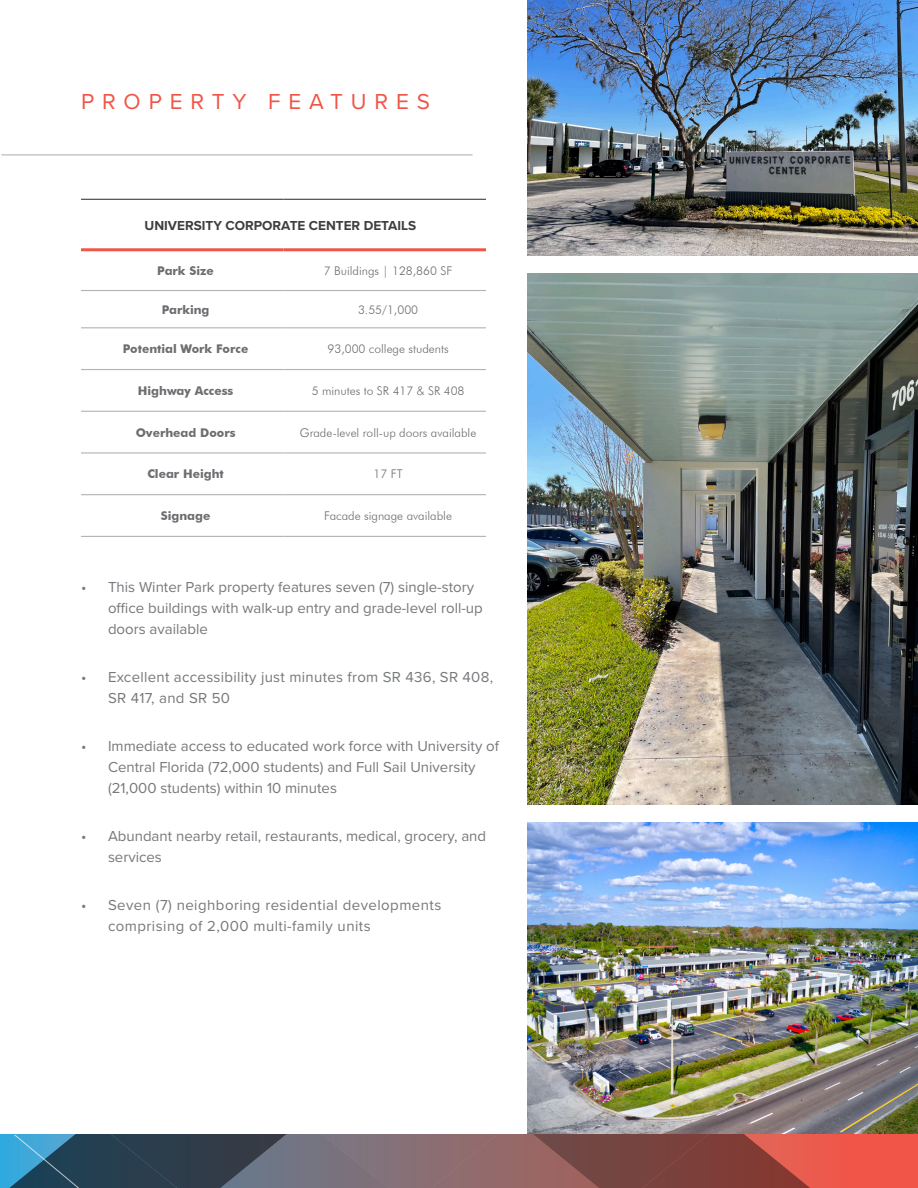
<style>
.page{position:relative;width:918px;height:1188px;background:#fff}
.page>*{position:absolute;margin:0;border:0;box-sizing:border-box;transform-origin:0 0}
.Heading{font:22.5px "Proxima Nova";letter-spacing:.35em;color:#f05547}
.t1{font:15px/21px "Proxima Nova";color:#76787b}
.t2{font:15px/21px "Proxima Nova";letter-spacing:.03em;color:#76787b}
.t3{font:15px/21px "Proxima Nova";letter-spacing:.02em;color:#76787b}
.Table_Header{font:700 13.5px "Proxima Nova";color:#3e3e3f}
.Table_Content{font:300 12px "Futura BT";color:#6c6d70}
.Bold_Table_Content{font:700 12px "Futura BT";color:#6c6d70}
</style>
<div class="page">
<img style="left:527px;top:823px;width:391px;height:311px">
<div style="left:0;top:1134px;width:918px;height:54px;background:#f05547"></div>
<svg style="left:0;top:1134px;width:810px;height:54px;background:#6a5960"></svg>
<hr style="left:2px;top:154px;width:470px;height:1px;background:#b2b3b7">
<img style="left:527px;top:274px;width:391px;height:531px">
<img style="left:527px;top:0;width:391px;height:256px">
<svg style="left:284px;top:251px;width:202px;height:285px"></svg>
<hr style="left:81px;top:290px;width:203px;height:1px;background:#b2b3b7">
<hr style="left:284px;top:290px;width:202px;height:1px;background:#b2b3b7">
<hr style="left:81px;top:327px;width:203px;height:1px;background:#b2b3b7">
<hr style="left:284px;top:327px;width:202px;height:1px;background:#b2b3b7">
<hr style="left:81px;top:369px;width:203px;height:1px;background:#b2b3b7">
<hr style="left:284px;top:369px;width:202px;height:1px;background:#b2b3b7">
<hr style="left:81px;top:411px;width:203px;height:1px;background:#b2b3b7">
<hr style="left:284px;top:411px;width:202px;height:1px;background:#b2b3b7">
<hr style="left:81px;top:452px;width:203px;height:2px;background:#b2b3b7">
<hr style="left:284px;top:452px;width:202px;height:2px;background:#b2b3b7">
<hr style="left:81px;top:494px;width:203px;height:1px;background:#b2b3b7">
<hr style="left:284px;top:494px;width:202px;height:1px;background:#b2b3b7">
<hr style="left:81px;top:536px;width:203px;height:1px;background:#b2b3b7">
<hr style="left:284px;top:536px;width:202px;height:1px;background:#b2b3b7">
<hr style="left:81px;top:199px;width:203px;height:1px;background:#3e3e3f">
<hr style="left:284px;top:199px;width:202px;height:1px;background:#3e3e3f">
<hr style="left:81px;top:248px;width:203px;height:3px;background:#f05547">
<hr style="left:284px;top:248px;width:202px;height:3px;background:#f05547">
<p class="Heading" style="left:81px;top:85px;width:350px">PROPERTY FEATURES</p>
<p class="Table_Header" style="left:145px;top:215px;width:273px">UNIVERSITY CORPORATE CENTER DETAILS</p>
<p class="Bold_Table_Content" style="left:157px;top:264px;width:58px">Park Size</p>
<p class="Table_Content" style="left:324px;top:264px;width:130px">7 Buildings | 128,860 SF</p>
<p class="Bold_Table_Content" style="left:162px;top:302px;width:49px">Parking</p>
<p class="Table_Content" style="left:358px;top:302px;width:62px">3.55/1,000</p>
<p class="Bold_Table_Content" style="left:123px;top:342px;width:127px">Potential Work Force</p>
<p class="Table_Content" style="left:328px;top:342px;width:123px">93,000 college students</p>
<p class="Bold_Table_Content" style="left:138px;top:383px;width:97px">Highway Access</p>
<p class="Table_Content" style="left:312px;top:383px;width:154px">5 minutes to SR 417 &amp; SR 408</p>
<p class="Bold_Table_Content" style="left:136px;top:425px;width:101px">Overhead Doors</p>
<p class="Table_Content" style="left:300px;top:425px;width:178px">Grade-level roll-up doors available</p>
<p class="Bold_Table_Content" style="left:147px;top:467px;width:78px">Clear Height</p>
<p class="Table_Content" style="left:373px;top:467px;width:31px">17 FT</p>
<p class="Bold_Table_Content" style="left:161px;top:509px;width:51px">Signage</p>
<p class="Table_Content" style="left:324px;top:509px;width:129px">Facade signage available</p>
<p class="t1" style="left:108px;top:576px;width:376px;text-indent:-27px">• This Winter Park property features seven (7) single-story office buildings with walk-up entry and grade-level roll-up doors available</p>
<p class="t3" style="left:108px;top:666px;width:387px;text-indent:-27px">• Excellent accessibility just minutes from SR 436, SR 408,<br>SR 417, and SR 50</p>
<p class="t1" style="left:108px;top:735px;width:393px;text-indent:-27px">• Immediate access to educated work force with University of<br>Central Florida (72,000 students) and Full Sail University (21,000 students) within 10 minutes</p>
<p class="t1" style="left:108px;top:825px;width:380px;text-indent:-27px">• Abundant nearby retail, restaurants, medical, grocery, and services</p>
<p class="t2" style="left:108px;top:894px;width:335px;text-indent:-27px">• Seven (7) neighboring residential developments comprising of 2,000 multi-family units</p>
</div>
